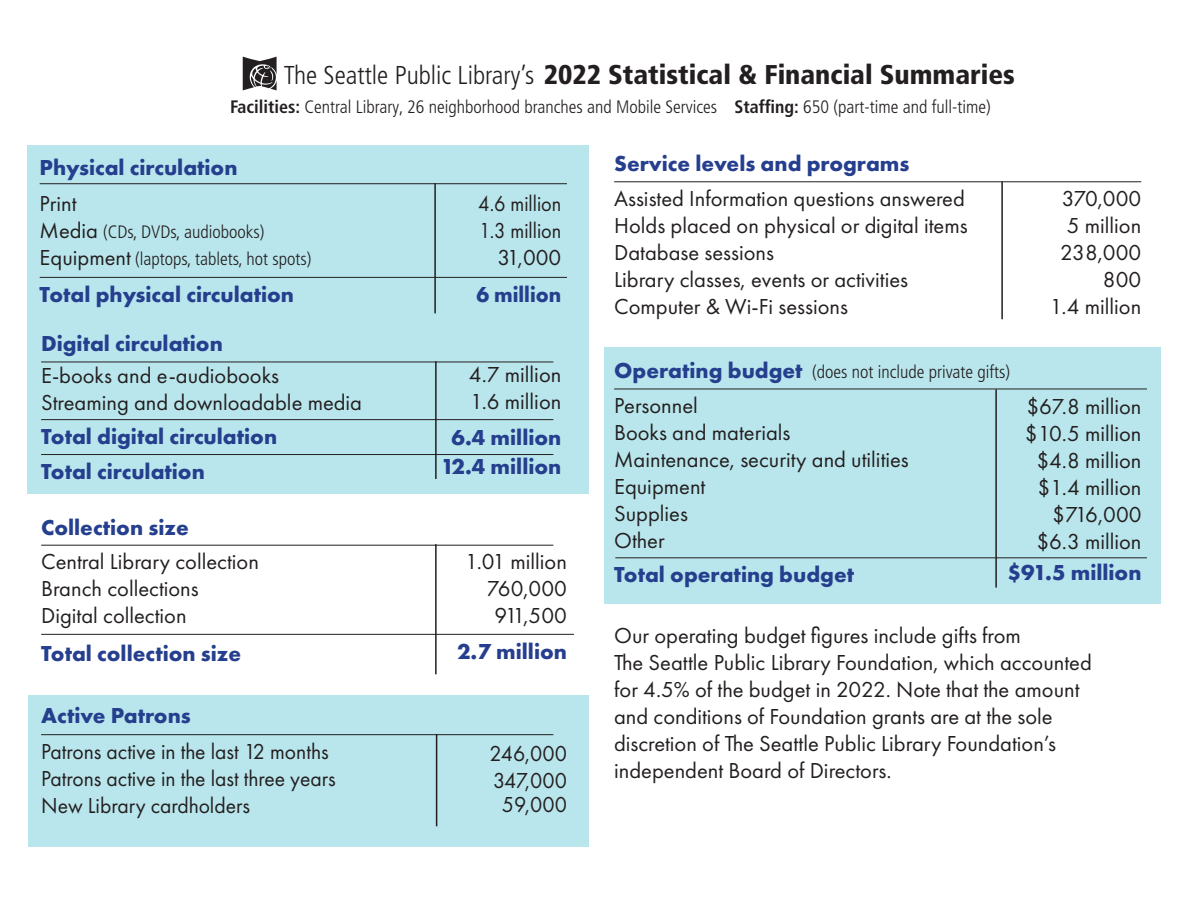
<style>
.page{position:relative;width:1188px;height:918px;background:#fff}
.page>*{position:absolute;margin:0;border:0;box-sizing:border-box;transform-origin:0 0}
.t1{font:900 condensed 27.15px "Frutiger LT Pro";color:#231f20}
.t2{font:22.5px "Futura PT";color:#231f20}
.t3{font:700 22.5px "Futura PT";color:#253f8e}
.t4{font:22.5px "Futura PT";color:#231f20;scale:.96 1}
.t5{font:22.5px "Futura PT";color:#231f20;scale:.9 1}
.t6{font:700 22.5px "Futura PT";color:#253f8e;scale:.95 1}
.t7{font:300 condensed 18px "Frutiger LT Pro";color:#231f20}
.s1{font-weight:300;font-size:25.8px}
.s2{font-weight:700}
.s3{font-family:"Futura PT";font-weight:400;font-stretch:normal;font-size:22.5px}
.s4{font-family:"Futura PT";font-weight:700;font-stretch:normal;font-size:22.5px;color:#253f8e}
</style>
<div class="page">
<div style="left:605px;top:347px;width:556px;height:256px;background:#b9e6ec"></div>
<div style="left:28px;top:695px;width:561px;height:151px;background:#b9e6ec"></div>
<div style="left:27px;top:145px;width:562px;height:349px;background:#b9e6ec"></div>
<svg style="left:243px;top:57px;width:34px;height:33px"></svg>
<hr style="left:434px;top:183px;width:2px;height:130px;background:#231f20">
<hr style="left:40px;top:183px;width:527px;height:1px;background:#231f20">
<hr style="left:40px;top:277px;width:527px;height:1px;background:#231f20">
<hr style="left:435px;top:361px;width:2px;height:118px;background:#231f20">
<hr style="left:41px;top:362px;width:512px;height:1px;background:#231f20">
<hr style="left:41px;top:419px;width:512px;height:1px;background:#231f20">
<hr style="left:41px;top:454px;width:512px;height:1px;background:#231f20">
<hr style="left:435px;top:544px;width:2px;height:130px;background:#231f20">
<hr style="left:41px;top:545px;width:512px;height:1px;background:#231f20">
<hr style="left:41px;top:634px;width:533px;height:1px;background:#231f20">
<hr style="left:436px;top:734px;width:1px;height:92px;background:#231f20">
<hr style="left:41px;top:734px;width:512px;height:1px;background:#231f20">
<hr style="left:1001px;top:182px;width:2px;height:137px;background:#231f20">
<hr style="left:614px;top:181px;width:527px;height:1px;background:#231f20">
<hr style="left:995px;top:389px;width:2px;height:199px;background:#231f20">
<hr style="left:614px;top:389px;width:533px;height:1px;background:#231f20">
<hr style="left:615px;top:557px;width:532px;height:1px;background:#231f20">
<p class="t1" style="left:284px;top:59px;width:732px"><span class="s1">The Seattle Public Library’s</span> 2022 Statistical &amp; Financial Summaries</p>
<p class="t7" style="left:230px;top:96px;width:762px"><span class="s2">Facilities:</span> Central Library, 26 neighborhood branches and Mobile Services <span class="s2">Staffing:</span> 650 (part-time and full-time)</p>
<p class="t3" style="left:40px;top:153px;width:199px">Physical circulation</p>
<p class="t2" style="left:40px;top:190px;width:38px">Print</p>
<p class="t7" style="left:40px;top:221px;width:226px"><span class="s3">Media</span> (CDs, DVDs, audiobooks)</p>
<p class="t7" style="left:40px;top:248px;width:273px"><span class="s3">Equipment</span> (laptops, tablets, hot spots)</p>
<p class="t3" style="left:40px;top:280px;width:256px">Total physical circulation</p>
<p class="t3" style="left:41px;top:329px;width:183px">Digital circulation</p>
<p class="t2" style="left:41px;top:362px;width:240px">E-books and e-audiobooks</p>
<p class="t2" style="left:41px;top:389px;width:322px">Streaming and downloadable media</p>
<p class="t3" style="left:41px;top:422px;width:238px">Total digital circulation</p>
<p class="t3" style="left:41px;top:457px;width:165px">Total circulation</p>
<p class="t3" style="left:41px;top:513px;width:149px">Collection size</p>
<p class="t2" style="left:41px;top:548px;width:219px">Central Library collection</p>
<p class="t2" style="left:41px;top:575px;width:159px">Branch collections</p>
<p class="t2" style="left:41px;top:602px;width:147px">Digital collection</p>
<p class="t3" style="left:41px;top:639px;width:202px">Total collection size</p>
<p class="t3" style="left:41px;top:701px;width:151px">Active Patrons</p>
<p class="t4" style="left:41px;top:738px;width:301px">Patrons active in the last 12 months</p>
<p class="t4" style="left:41px;top:765px;width:308px">Patrons active in the last three years</p>
<p class="t4" style="left:41px;top:792px;width:219px">New Library cardholders</p>
<p class="t5" style="left:478px;top:190px;width:94px">4.6 million</p>
<p class="t5" style="left:479px;top:217px;width:93px">1.3 million</p>
<p class="t2" style="left:497px;top:244px;width:65px">31,000</p>
<p class="t6" style="left:476px;top:280px;width:91px">6 million</p>
<p class="t2" style="left:469px;top:361px;width:94px">4.7 million</p>
<p class="t2" style="left:470px;top:388px;width:93px">1.6 million</p>
<p class="t3" style="left:452px;top:423px;width:111px">6.4 million</p>
<p class="t3" style="left:441px;top:452px;width:122px">12.4 million</p>
<p class="t2" style="left:465px;top:548px;width:103px">1.01 million</p>
<p class="t2" style="left:487px;top:575px;width:82px">760,000</p>
<p class="t2" style="left:494px;top:602px;width:74px">911,500</p>
<p class="t3" style="left:457px;top:637px;width:111px">2.7 million</p>
<p class="t4" style="left:490px;top:740px;width:82px">246,000</p>
<p class="t4" style="left:493px;top:767px;width:79px">347,000</p>
<p class="t4" style="left:502px;top:791px;width:69px">59,000</p>
<p class="t3" style="left:614px;top:149px;width:297px">Service levels and programs</p>
<p class="t2" style="left:614px;top:185px;width:352px">Assisted Information questions answered</p>
<p class="t2" style="left:614px;top:212px;width:355px">Holds placed on physical or digital items</p>
<p class="t2" style="left:614px;top:239px;width:161px">Database sessions</p>
<p class="t2" style="left:614px;top:266px;width:295px">Library classes, events or activities</p>
<p class="t2" style="left:614px;top:293px;width:235px">Computer &amp; Wi-Fi sessions</p>
<p class="t2" style="left:1062px;top:185px;width:81px">370,000</p>
<p class="t2" style="left:1067px;top:212px;width:76px">5 million</p>
<p class="t2" style="left:1060px;top:239px;width:82px">238,000</p>
<p class="t2" style="left:1103px;top:266px;width:40px">800</p>
<p class="t2" style="left:1050px;top:293px;width:93px">1.4 million</p>
<p class="t7" style="left:614px;top:362px;width:398px"><span class="s4">Operating budget</span> (does not include private gifts)</p>
<p class="t2" style="left:614px;top:392px;width:85px">Personnel</p>
<p class="t2" style="left:614px;top:419px;width:178px">Books and materials</p>
<p class="t2" style="left:614px;top:446px;width:296px">Maintenance, security and utilities</p>
<p class="t2" style="left:614px;top:473px;width:93px">Equipment</p>
<p class="t2" style="left:614px;top:500px;width:75px">Supplies</p>
<p class="t2" style="left:614px;top:527px;width:52px">Other</p>
<p class="t3" style="left:614px;top:560px;width:242px">Total operating budget</p>
<p class="t2" style="left:1026px;top:393px;width:117px">$67.8 million</p>
<p class="t2" style="left:1025px;top:420px;width:118px">$10.5 million</p>
<p class="t2" style="left:1036px;top:447px;width:107px">$4.8 million</p>
<p class="t2" style="left:1037px;top:474px;width:106px">$1.4 million</p>
<p class="t2" style="left:1052px;top:501px;width:91px">$716,000</p>
<p class="t2" style="left:1036px;top:528px;width:107px">$6.3 million</p>
<p class="t3" style="left:1008px;top:558px;width:136px">$91.5 million</p>
<p class="t2" style="left:614px;top:622px;width:408px">Our operating budget figures include gifts from</p>
<p class="t2" style="left:614px;top:649px;width:479px">The Seattle Public Library Foundation, which accounted</p>
<p class="t2" style="left:614px;top:676px;width:467px">for 4.5% of the budget in 2022. Note that the amount</p>
<p class="t2" style="left:614px;top:703px;width:440px">and conditions of Foundation grants are at the sole</p>
<p class="t2" style="left:614px;top:730px;width:443px">discretion of The Seattle Public Library Foundation’s</p>
<p class="t2" style="left:614px;top:757px;width:279px">independent Board of Directors.</p>
</div>
